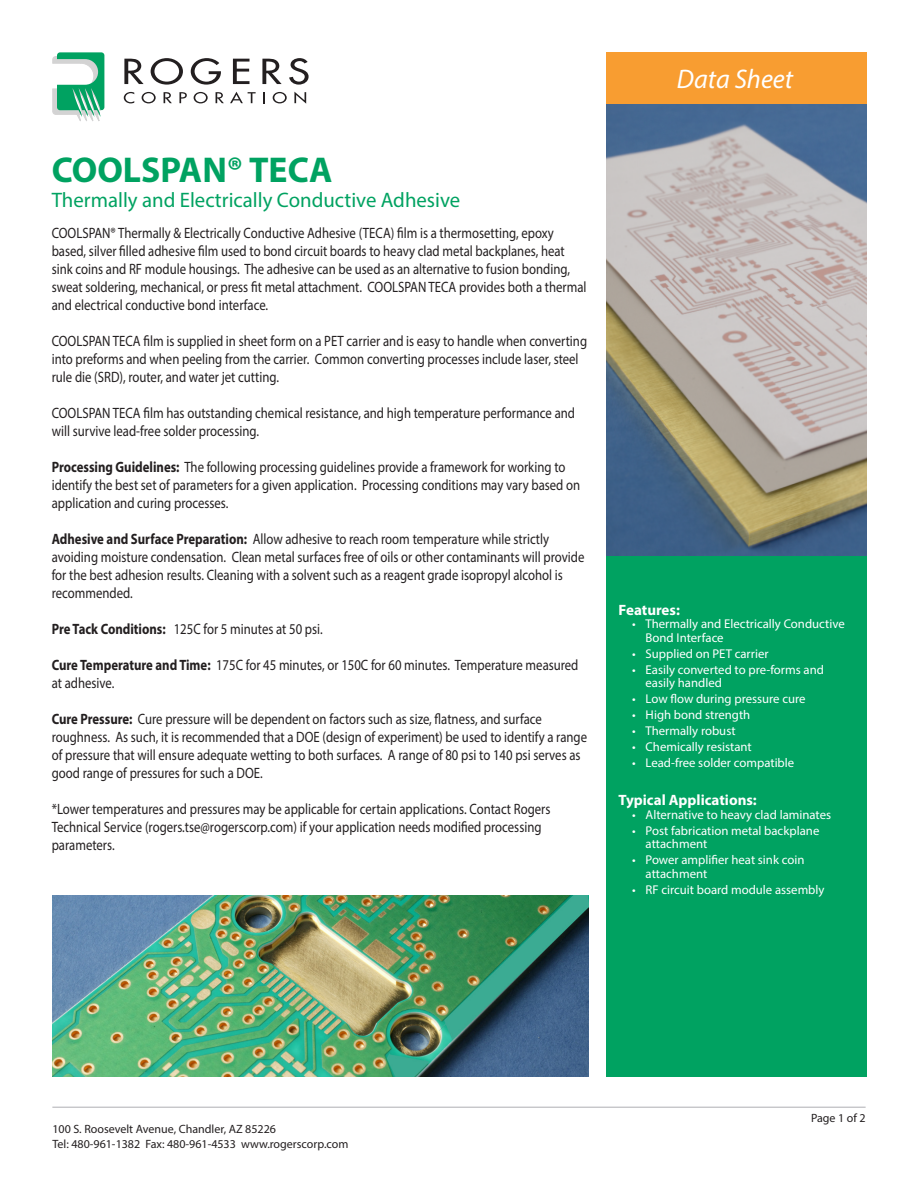
<style>
.page{position:relative;width:918px;height:1188px;background:#fff}
.page>*{position:absolute;margin:0;border:0;box-sizing:border-box;transform-origin:0 0}
.t1{font:700 36px "Myriad Pro";color:#00a261}
.t2{font:italic 27px "Myriad Pro";color:#fff}
.t3{font:21px "Myriad Pro";color:#00a261}
.t4{font:15px/18px "Myriad Pro";color:#231f20;scale:.85 1}
.t5{font:700 15px "Myriad Pro";color:#fff}
.t6{font:12.75px/13.5px "Myriad Pro";color:#fff}
.t7{font:12px/14.4px "Myriad Pro";color:#231f20}
.s1{font-weight:700}
</style>
<div class="page">
<hr style="left:52px;top:1107px;width:814px;height:1px;background:#aeafb3">
<div style="left:607px;top:555px;width:260px;height:521px;background:#00a261"></div>
<div style="left:607px;top:52px;width:260px;height:52px;background:#f89d31"></div>
<svg style="left:52px;top:52px;width:52px;height:69px"></svg>
<svg style="left:124px;top:59px;width:20px;height:25px"></svg>
<svg style="left:151px;top:58px;width:32px;height:27px"></svg>
<svg style="left:191px;top:58px;width:30px;height:27px"></svg>
<svg style="left:233px;top:59px;width:17px;height:25px"></svg>
<svg style="left:262px;top:59px;width:20px;height:25px"></svg>
<svg style="left:289px;top:58px;width:20px;height:27px"></svg>
<svg style="left:124px;top:92px;width:10px;height:11px"></svg>
<svg style="left:142px;top:92px;width:14px;height:11px"></svg>
<svg style="left:164px;top:92px;width:8px;height:11px"></svg>
<svg style="left:179px;top:92px;width:8px;height:11px"></svg>
<svg style="left:194px;top:92px;width:14px;height:11px"></svg>
<svg style="left:216px;top:92px;width:8px;height:11px"></svg>
<svg style="left:230px;top:92px;width:26px;height:11px"></svg>
<svg style="left:263px;top:92px;width:2px;height:11px"></svg>
<svg style="left:273px;top:92px;width:14px;height:11px"></svg>
<svg style="left:294px;top:92px;width:12px;height:12px"></svg>
<img style="left:52px;top:895px;width:537px;height:181px">
<img style="left:607px;top:104px;width:260px;height:451px">
<p class="t1" style="left:52px;top:146px;width:282px">COOLSPAN® TECA</p>
<p class="t3" style="left:52px;top:187px;width:410px">Thermally and Electrically Conductive Adhesive</p>
<p class="t4" style="left:52px;top:224px;width:631px">COOLSPAN® Thermally &amp; Electrically Conductive Adhesive (TECA) film is a thermosetting, epoxy based, silver filled adhesive film used to bond circuit boards to heavy clad metal backplanes, heat sink coins and RF module housings. The adhesive can be used as an alternative to fusion bonding, sweat soldering, mechanical, or press fit metal attachment. COOLSPAN TECA provides both a thermal and electrical conductive bond interface.</p>
<p class="t4" style="left:52px;top:332px;width:631px">COOLSPAN TECA film is supplied in sheet form on a PET carrier and is easy to handle when converting into preforms and when peeling from the carrier. Common converting processes include laser, steel rule die (SRD), router, and water jet cutting.</p>
<p class="t4" style="left:52px;top:404px;width:617px">COOLSPAN TECA film has outstanding chemical resistance, and high temperature performance and will survive lead-free solder processing.</p>
<p class="t4" style="left:52px;top:458px;width:623px"><span class="s1">Processing Guidelines:</span> The following processing guidelines provide a framework for working to identify the best set of parameters for a given application. Processing conditions may vary based on application and curing processes.</p>
<p class="t4" style="left:52px;top:530px;width:628px"><span class="s1">Adhesive and Surface Preparation:</span> Allow adhesive to reach room temperature while strictly avoiding moisture condensation. Clean metal surfaces free of oils or other contaminants will provide for the best adhesion results. Cleaning with a solvent such as a reagent grade isopropyl alcohol is recommended.</p>
<p class="t4" style="left:52px;top:620px;width:321px"><span class="s1">Pre Tack Conditions:</span> 125C for 5 minutes at 50 psi.</p>
<p class="t4" style="left:52px;top:656px;width:621px"><span class="s1">Cure Temperature and Time:</span> 175C for 45 minutes, or 150C for 60 minutes. Temperature measured at adhesive.</p>
<p class="t4" style="left:52px;top:710px;width:631px"><span class="s1">Cure Pressure:</span> Cure pressure will be dependent on factors such as size, flatness, and surface roughness. As such, it is recommended that a DOE (design of experiment) be used to identify a range of pressure that will ensure adequate wetting to both surfaces. A range of 80 psi to 140 psi serves as good range of pressures for such a DOE.</p>
<p class="t4" style="left:52px;top:800px;width:588px">*Lower temperatures and pressures may be applicable for certain applications. Contact Rogers<br>Technical Service (rogers.tse@rogerscorp.com) if your application needs modified processing parameters.</p>
<p class="t2" style="left:677px;top:62px;width:118px">Data Sheet</p>
<p class="t5" style="left:619px;top:600px;width:63px">Features:</p>
<p class="t6" style="left:646px;top:617px;width:201px;text-indent:-14px">• Thermally and Electrically Conductive<br>Bond Interface</p>
<p class="t6" style="left:632px;top:647px;width:138px">• Supplied on PET carrier</p>
<p class="t6" style="left:646px;top:663px;width:180px;text-indent:-14px">• Easily converted to pre-forms and easily handled</p>
<p class="t6" style="left:632px;top:692px;width:175px">• Low flow during pressure cure</p>
<p class="t6" style="left:632px;top:708px;width:120px">• High bond strength</p>
<p class="t6" style="left:632px;top:724px;width:105px">• Thermally robust</p>
<p class="t6" style="left:632px;top:740px;width:121px">• Chemically resistant</p>
<p class="t6" style="left:632px;top:756px;width:164px">• Lead-free solder compatible</p>
<p class="t5" style="left:619px;top:791px;width:140px">Typical Applications:</p>
<p class="t6" style="left:632px;top:808px;width:201px">• Alternative to heavy clad laminates</p>
<p class="t6" style="left:646px;top:824px;width:175px;text-indent:-14px">• Post fabrication metal backplane attachment</p>
<p class="t6" style="left:646px;top:853px;width:160px;text-indent:-14px">• Power amplifier heat sink coin attachment</p>
<p class="t6" style="left:632px;top:882px;width:194px">• RF circuit board module assembly</p>
<p class="t7" style="left:52px;top:1122px;width:298px">100 S. Roosevelt Avenue, Chandler, AZ 85226<br>Tel: 480-961-1382 Fax: 480-961-4533 www.rogerscorp.com</p>
<p class="t7" style="left:811px;top:1111px;width:56px">Page 1 of 2</p>
</div>
